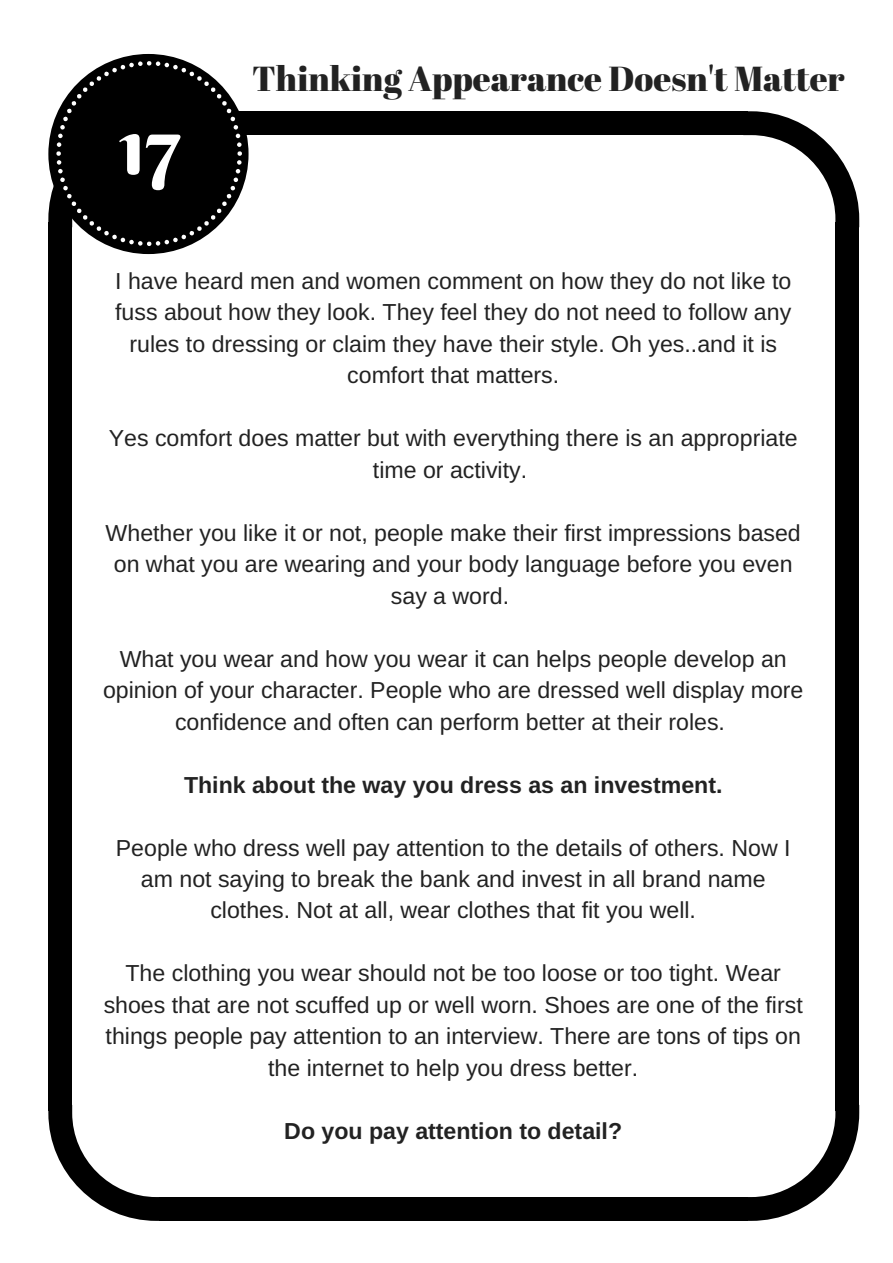
<style>
.page{position:relative;width:893px;height:1263px;background:#fff}
.page>*{position:absolute;margin:0;border:0;box-sizing:border-box;transform-origin:0 0}
.t1{font:79.35px "Berkshire Swash";color:#fff}
.t2{font:34.65px "Abril Fatface";color:#222}
.t3{font:23.1px/31.5px "Arimo";color:#222;text-align:center}
.t4{font:700 23.1px "Arimo";color:#222}
</style>
<div class="page">
<svg style="left:743px;top:111px;width:116px;height:111px"></svg>
<div style="left:159px;top:111px;width:589px;height:24px;background:#000"></div>
<div style="left:48px;top:222px;width:24px;height:889px;background:#000"></div>
<div style="left:159px;top:1197px;width:589px;height:24px;background:#000"></div>
<svg style="left:48px;top:1105px;width:111px;height:116px"></svg>
<div style="left:835px;top:222px;width:24px;height:889px;background:#000"></div>
<svg style="left:748px;top:1111px;width:111px;height:110px"></svg>
<div style="left:48px;top:54px;width:200px;height:200px;background:#000;border-radius:50%"></div>
<svg style="left:48px;top:61px;width:194px;height:185px"></svg>
<h1 class="t1" style="left:119px;top:97px;width:63px">17</h1>
<h2 class="t2" style="left:252px;top:54px;width:594px">Thinking Appearance Doesn't Matter</h2>
<p class="t3" style="left:115px;top:265px;width:677px">I have heard men and women comment on how they do not like to fuss about how they look. They feel they do not need to follow any rules to dressing or claim they have their style. Oh yes..and it is comfort that matters.</p>
<p class="t3" style="left:109px;top:422px;width:690px">Yes comfort does matter but with everything there is an appropriate time or activity.</p>
<p class="t3" style="left:106px;top:517px;width:696px">Whether you like it or not, people make their first impressions based on what you are wearing and your body language before you even say a word.</p>
<p class="t3" style="left:103px;top:643px;width:702px">What you wear and how you wear it can helps people develop an opinion of your character. People who are dressed well display more confidence and often can perform better at their roles.</p>
<p class="t4" style="left:184px;top:772px;width:540px">Think about the way you dress as an investment.</p>
<p class="t3" style="left:116px;top:832px;width:676px">People who dress well pay attention to the details of others. Now I am not saying to break the bank and invest in all brand name clothes. Not at all, wear clothes that fit you well.</p>
<p class="t3" style="left:104px;top:958px;width:700px">The clothing you wear should not be too loose or too tight. Wear shoes that are not scuffed up or well worn. Shoes are one of the first things people pay attention to an interview. There are tons of tips on the internet to help you dress better.</p>
<p class="t4" style="left:284px;top:1118px;width:339px">Do you pay attention to detail?</p>
</div>
